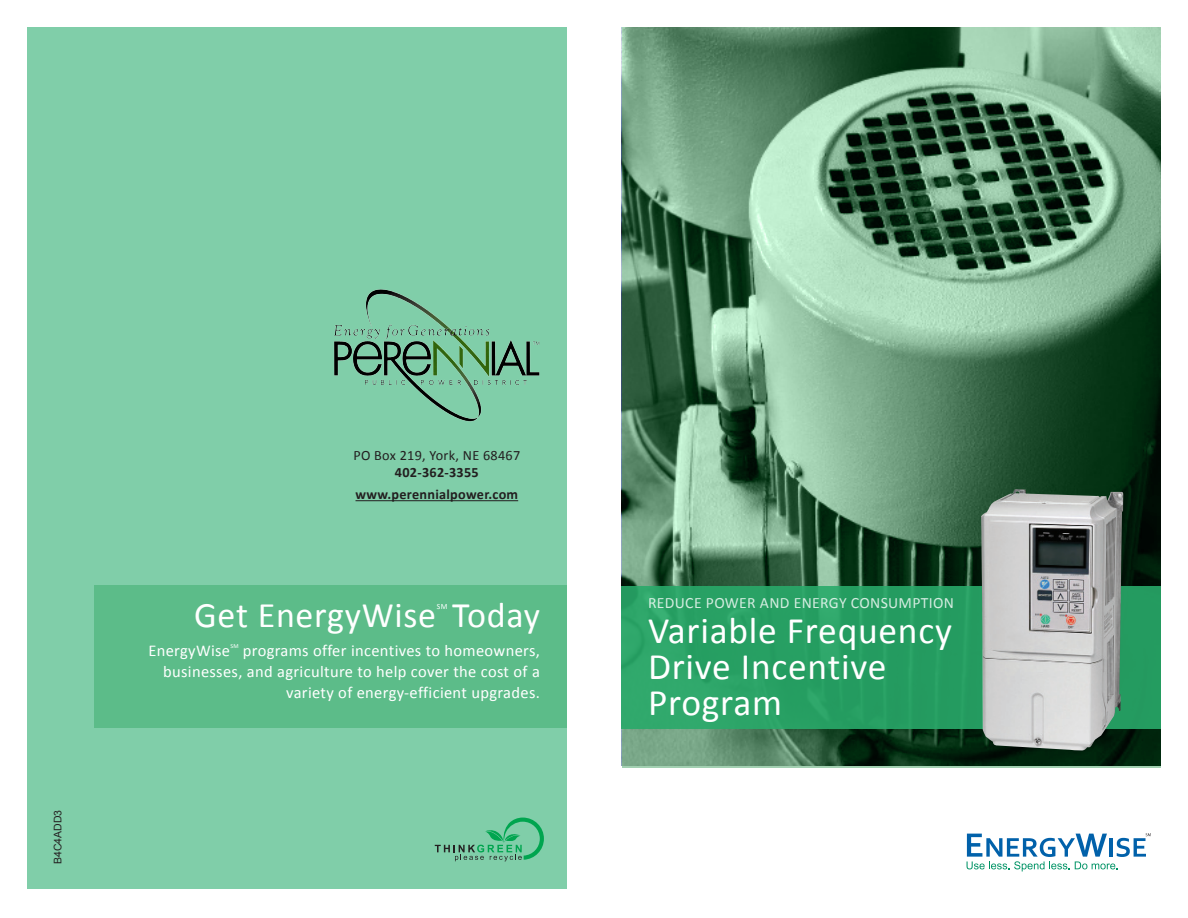
<style>
.page{position:relative;width:1188px;height:918px;background:#fff}
.page>*{position:absolute;margin:0;border:0;box-sizing:border-box;transform-origin:0 0}
.t1{font:37.5px/36px "Calibri";letter-spacing:.02em;color:#fff}
.t2{font:36px "Calibri";letter-spacing:.02em;color:#fff}
.t3{font:16.5px/21px "Calibri";letter-spacing:.02em;color:#fff;text-align:right}
.t4{font:15.75px "Calibri";letter-spacing:.02em;color:#fff}
.t5{font:700 14.25px "Calibri";letter-spacing:.02em;color:#231f20}
.t6{font:14.25px "Calibri";letter-spacing:.02em;color:#231f20}
.t7{font:10.5px "Arial";color:#231f20}
.t8{font:7.8px "Calibri";color:#fff}
.t9{font:6.15px "Calibri";color:#fff}
</style>
<div class="page">
<div style="left:27px;top:27px;width:540px;height:862px;background:#80cea9"></div>
<svg style="left:622px;top:27px;width:539px;height:741px;background:#5a8568"></svg>
<div style="left:621px;top:586px;width:540px;height:143px;background:#269f62"></div>
<svg style="left:435px;top:818px;width:109px;height:43px"></svg>
<div style="left:94px;top:585px;width:473px;height:143px;background:#5cbc89"></div>
<svg style="left:967px;top:833px;width:184px;height:38px"></svg>
<img style="left:981px;top:489px;width:142px;height:262px">
<hr style="left:356px;top:500px;width:162px;height:1px;background:#231f20">
<img style="left:334px;top:289px;width:206px;height:132px">
<p class="t7" style="left:51px;top:864px;width:56px;rotate:-90deg">B4C4ADD3</p>
<p class="t6" style="left:353px;top:446px;width:168px">PO Box 219, York, NE 68467</p>
<p class="t5" style="left:395px;top:463px;width:85px">402-362-3355</p>
<p class="t5" style="left:356px;top:485px;width:164px">www.perennialpower.com</p>
<p class="t2" style="left:194px;top:592px;width:347px">Get EnergyWise Today</p>
<p class="t8" style="left:437px;top:602px;width:12px">SM</p>
<p class="t3" style="left:148px;top:640px;width:83px">EnergyWise</p>
<p class="t9" style="left:231px;top:642px;width:10px">SM</p>
<p class="t3" style="left:163px;top:640px;width:378px">programs offer incentives to homeowners, businesses, and agriculture to help cover the cost of a variety of energy-efficient upgrades.</p>
<p class="t4" style="left:648px;top:593px;width:307px">REDUCE POWER AND ENERGY CONSUMPTION</p>
<p class="t1" style="left:648px;top:613px;width:305px">Variable Frequency<br>Drive Incentive</p>
<p class="t1" style="left:648px;top:685px;width:136px">Program</p>
</div>
